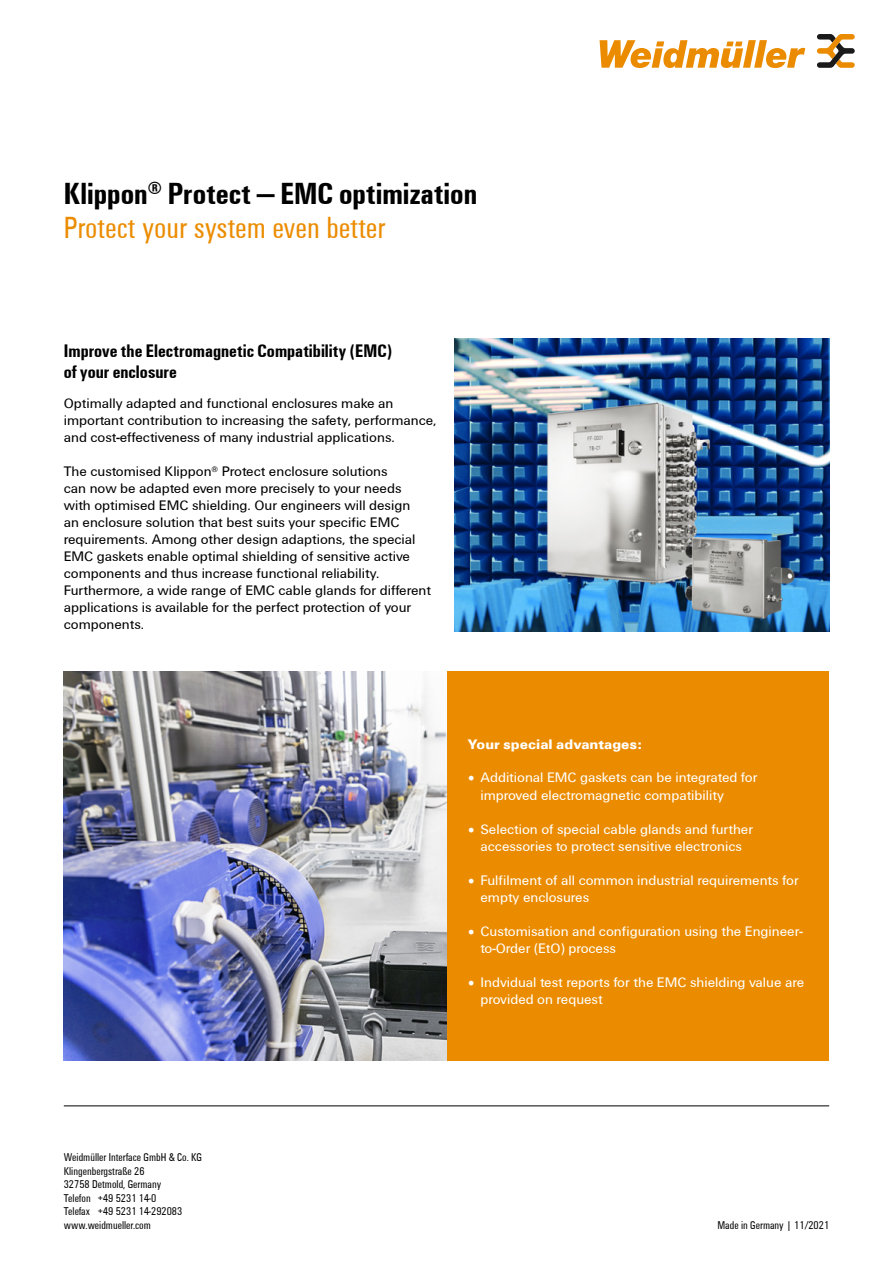
<style>
.page{position:relative;width:893px;height:1263px;background:#fff}
.page>*{position:absolute;margin:0;border:0;box-sizing:border-box;transform-origin:0 0}
.t1{font:700 31.5px/34px "Weidmueller Condensed";color:#000}
.t2{font:700 18.75px/21px "Weidmueller Condensed";color:#000}
.t3{font:14.25px/17px "Weidmueller";color:#000}
.t4{font:14.25px/17px "Weidmueller";color:#fff}
.t5{font:700 14.25px "Weidmueller";color:#fff}
.t6{font:11.7px/13.6px "Weidmueller Condensed";color:#000}
.s1{font-weight:400;color:#eb8c00}
.s2{font-family:"Minion Pro";font-size:18px}
</style>
<div class="page">
<div style="left:446px;top:672px;width:383px;height:389px;background:#eb8c00"></div>
<svg style="left:600px;top:40px;width:205px;height:28px"></svg>
<svg style="left:817px;top:34px;width:38px;height:34px"></svg>
<img style="left:454px;top:339px;width:375px;height:292px">
<hr style="left:64px;top:1105px;width:765px;height:1px;background:#000">
<img style="left:64px;top:672px;width:382px;height:389px">
<h1 class="t1" style="left:64px;top:176px;width:415px">Klippon<sup>®</sup> Protect — EMC optimization<br><span class="s1">Protect your system even better</span></h1>
<h2 class="t2" style="left:64px;top:340px;width:330px">Improve the Electromagnetic Compatibility (EMC) of your enclosure</h2>
<p class="t3" style="left:64px;top:395px;width:374px">Optimally adapted and functional enclosures make an important contribution to increasing the safety, performance, and cost-effectiveness of many industrial applications.</p>
<p class="t3" style="left:64px;top:463px;width:369px">The customised Klippon<sup>®</sup> Protect enclosure solutions<br>can now be adapted even more precisely to your needs with optimised EMC shielding. Our engineers will design<br>an enclosure solution that best suits your specific EMC requirements. Among other design adaptions, the special EMC gaskets enable optimal shielding of sensitive active components and thus increase functional reliability.<br>Furthermore, a wide range of EMC cable glands for different applications is available for the perfect protection of your components.</p>
<p class="t5" style="left:468px;top:735px;width:176px">Your special advantages:</p>
<p class="t4" style="left:480px;top:769px;width:278px;text-indent:-13px"><span class="s2">•</span> Additional EMC gaskets can be integrated for improved electromagnetic compatibility</p>
<p class="t4" style="left:468px;top:820px;width:287px;text-align:center"><span class="s2">•</span> Selection of special cable glands and further accessories to protect sensitive electronics</p>
<p class="t4" style="left:480px;top:871px;width:320px;text-indent:-13px"><span class="s2">•</span> Fulfilment of all common industrial requirements for empty enclosures</p>
<p class="t4" style="left:480px;top:922px;width:324px;text-indent:-13px"><span class="s2">•</span> Customisation and configuration using the Engineer&shy;to-Order (EtO) process</p>
<p class="t4" style="left:480px;top:973px;width:325px;text-indent:-13px"><span class="s2">•</span> Indvidual test reports for the EMC shielding value are provided on request</p>
<p class="t6" style="left:64px;top:1150px;width:140px">Weidmüller Interface GmbH &amp; Co. KG<br>Klingenbergstraße 26<br>32758 Detmold, Germany<br>Telefon +49 5231 14-0<br>Telefax +49 5231 14-292083 www.weidmueller.com</p>
<p class="t6" style="left:717px;top:1218px;width:113px">Made in Germany | 11/2021</p>
</div>
